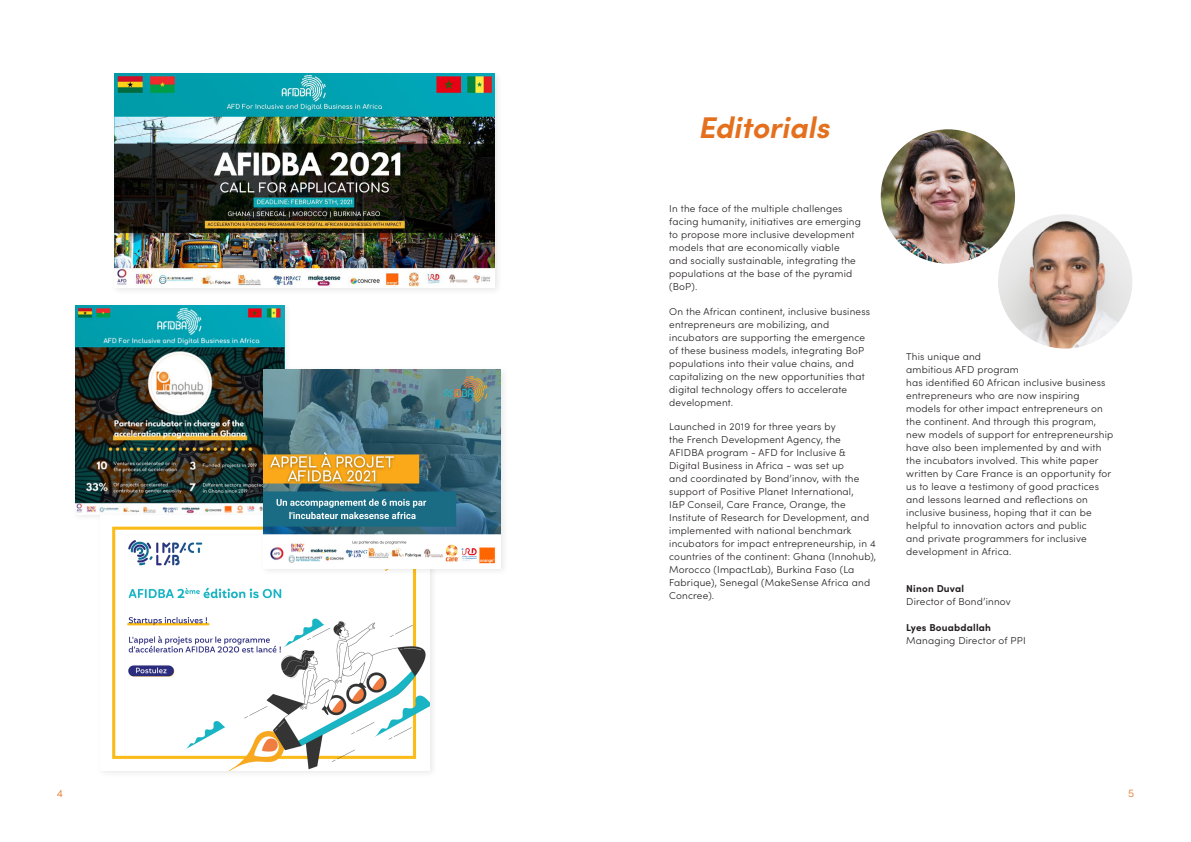
<style>
.page{position:relative;width:1191px;height:842px;background:#fff}
.page>*{position:absolute;margin:0;border:0;box-sizing:border-box;transform-origin:0 0}
.t1{font:italic 700 30px "Sofia Pro";color:#e4701e}
.t2{font:300 11px "Sofia Pro";color:#e4701e}
.t3{font:300 10px/13px "Sofia Pro";letter-spacing:.02em;color:#231f20}
.t4{font:700 10px "Sofia Pro";letter-spacing:.02em;color:#231f20}
</style>
<div class="page">
<img style="left:880px;top:129px;width:135px;height:135px;border-radius:67px">
<img style="left:998px;top:214px;width:134px;height:135px;border-radius:67px">
<div style="left:71px;top:302px;width:221px;height:220px;background:#231f20;opacity:.1"></div>
<img style="left:76px;top:306px;width:208px;height:208px">
<div style="left:110px;top:70px;width:393px;height:226px;background:#231f20;opacity:.1"></div>
<img style="left:115px;top:74px;width:380px;height:213px">
<div style="left:96px;top:512px;width:341px;height:266px;background:#231f20;opacity:.1"></div>
<img style="left:112px;top:526px;width:317px;height:244px">
<div style="left:260px;top:366px;width:249px;height:211px;background:#231f20;opacity:.1"></div>
<img style="left:264px;top:370px;width:237px;height:198px">
<p class="t1" style="left:699px;top:104px;width:133px">Editorials</p>
<p class="t3" style="left:669px;top:202px;width:193px">In the face of the multiple challenges facing humanity, initiatives are emerging to propose more inclusive development models that are economically viable<br>and socially sustainable, integrating the populations at the base of the pyramid (BoP).</p>
<p class="t3" style="left:669px;top:304px;width:202px">On the African continent, inclusive business entrepreneurs are mobilizing, and incubators are supporting the emergence of these business models, integrating BoP populations into their value chains, and capitalizing on the new opportunities that digital technology offers to accelerate development.</p>
<p class="t3" style="left:669px;top:419px;width:208px">Launched in 2019 for three years by<br>the French Development Agency, the AFIDBA program - AFD for Inclusive &amp; Digital Business in Africa - was set up<br>and coordinated by Bond’innov, with the support of Positive Planet International,<br>I&amp;P Conseil, Care France, Orange, the Institute of Research for Development, and implemented with national benchmark incubators for impact entrepreneurship, in 4 countries of the continent: Ghana (Innohub), Morocco (ImpactLab), Burkina Faso (La Fabrique), Senegal (MakeSense Africa and Concree).</p>
<p class="t3" style="left:906px;top:349px;width:208px">This unique and<br>ambitious AFD program<br>has identified 60 African inclusive business entrepreneurs who are now inspiring models for other impact entrepreneurs on the continent. And through this program, new models of support for entrepreneurship have also been implemented by and with the incubators involved. This white paper written by Care France is an opportunity for us to leave a testimony of good practices and lessons learned and reflections on inclusive business, hoping that it can be helpful to innovation actors and public<br>and private programmers for inclusive development in Africa.</p>
<p class="t4" style="left:906px;top:581px;width:59px">Ninon Duval</p>
<p class="t3" style="left:906px;top:595px;width:106px">Director of Bond’innov</p>
<p class="t4" style="left:906px;top:620px;width:86px">Lyes Bouabdallah</p>
<p class="t3" style="left:906px;top:634px;width:121px">Managing Director of PPI</p>
<p class="t2" style="left:57px;top:785px;width:8px">4</p>
<p class="t2" style="left:1128px;top:785px;width:8px">5</p>
</div>
